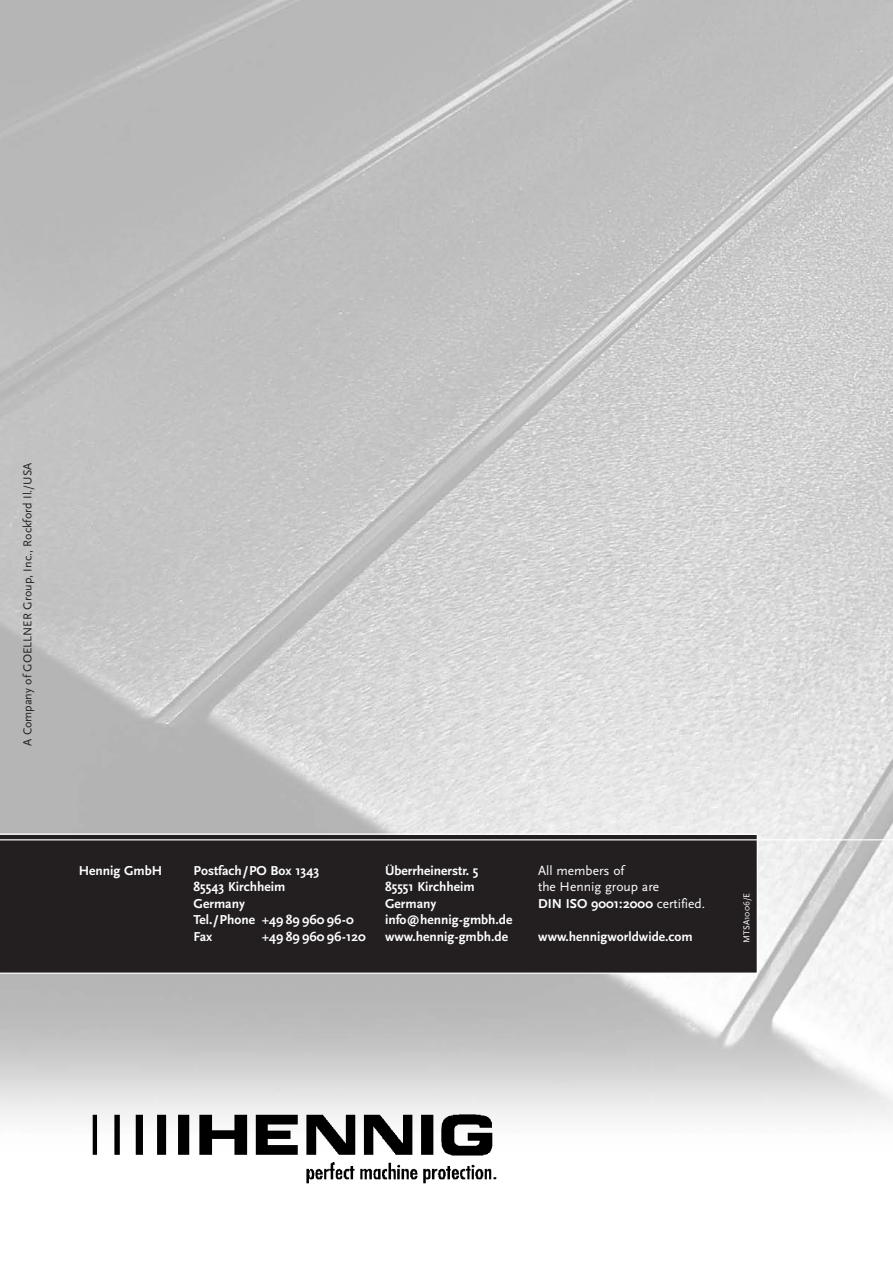
<style>
.page{position:relative;width:893px;height:1263px;background:#fff}
.page>*{position:absolute;margin:0;border:0;box-sizing:border-box;transform-origin:0 0}
.t1{font:700 13.5px/16.5px "Scala Sans";color:#fff}
.t2{font:13.5px/16.5px "Scala Sans";color:#fff}
.t3{font:12px "Scala Sans";color:#231f20}
.t4{font:9px "Scala Sans";color:#fff}
.s1{font-weight:700}
</style>
<div class="page">
<img style="left:0;top:0;width:892px;height:1119px">
<img style="left:89px;top:1109px;width:411px;height:75px">
<div style="left:0;top:833px;width:757px;height:141px;background:#231f20"></div>
<hr style="left:0;top:839px;width:892px;height:1px;background:#fff">
<p class="t3" style="left:23px;top:746px;width:284px;rotate:-90deg">A Company of GOELLNER Group, Inc., Rockford Il./USA</p>
<p class="t1" style="left:79px;top:863px;width:85px">Hennig GmbH</p>
<p class="t1" style="left:385px;top:863px;width:129px">Überrheinerstr. 5<br>85551 Kirchheim<br>Germany info@hennig-gmbh.de www.hennig-gmbh.de</p>
<p class="t2" style="left:538px;top:863px;width:168px">All members of<br>the Hennig group are<br><span class="s1">DIN ISO 9001:2000</span> certified.</p>
<p class="t1" style="left:193px;top:863px;width:162px">Postfach/PO Box 1343<br>85543 Kirchheim<br>Germany<br>Tel./Phone +49 89 960 96-0<br>Fax</p>
<p class="t1" style="left:538px;top:929px;width:156px">www.hennigworldwide.com</p>
<p class="t1" style="left:262px;top:929px;width:106px">+49 89 960 96-120</p>
<p class="t4" style="left:743px;top:943px;width:52px;rotate:-90deg">MTSA1006/E</p>
</div>
